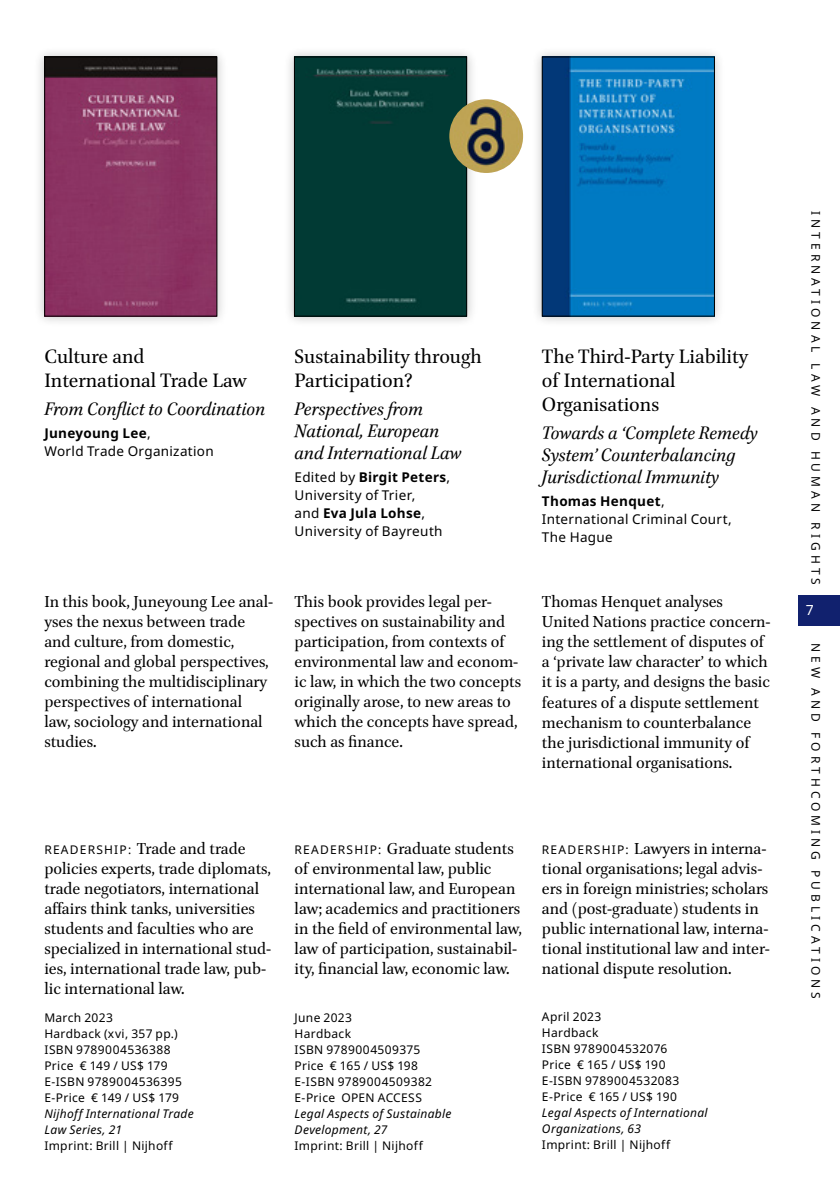
<style>
.page{position:relative;width:840px;height:1191px;background:#fff}
.page>*{position:absolute;margin:0;border:0;box-sizing:border-box;transform-origin:0 0}
.t1{font:22px/24px "Brill";color:#000}
.t2{font:italic 20px/22px "Brill";color:#000}
.t3{font:18px/20px "Brill";color:#000}
.t4{font:14px "Noto Sans";color:#fff}
.t5{font:13.6px/18px "Noto Sans";letter-spacing:.025em;color:#000}
.t6{font:12px/16px "Noto Sans";letter-spacing:.03em;color:#000}
.t7{font:italic 12px/16px "Noto Sans";letter-spacing:.025em;color:#000}
.t8{font:12px "Noto Sans";letter-spacing:.335em;color:#000}
.t9{font:12px "Noto Sans";letter-spacing:.325em;color:#000}
.s1{font-weight:700}
.s2{font-family:"Noto Sans";font-size:12px}
</style>
<div class="page">
<div style="left:797px;top:595px;width:42px;height:31px;background:#11216e"></div>
<div style="left:530px;top:46px;width:195px;height:281px;background:#000;opacity:.24"></div>
<img style="left:543px;top:59px;width:169px;height:255px">
<div style="left:541px;top:57px;width:173px;height:259px;border:1px solid #000"></div>
<div style="left:33px;top:46px;width:195px;height:281px;background:#000;opacity:.24"></div>
<img style="left:46px;top:59px;width:169px;height:255px">
<div style="left:44px;top:57px;width:173px;height:259px;border:1px solid #000"></div>
<div style="left:283px;top:46px;width:194px;height:281px;background:#000;opacity:.24"></div>
<div style="left:296px;top:59px;width:168px;height:255px;background:#013a34"></div>
<div style="left:294px;top:57px;width:172px;height:259px;border:1px solid #000"></div>
<img style="left:449px;top:99px;width:74px;height:74px;border-radius:37px">
<p class="t1" style="left:44px;top:345px;width:204px">Culture and<br>International Trade Law</p>
<p class="t2" style="left:44px;top:398px;width:222px">From Conflict to Coordination</p>
<p class="t5" style="left:44px;top:424px;width:171px"><span class="s1">Juneyoung Lee</span>,<br>World Trade Organization</p>
<p class="t3" style="left:44px;top:593px;width:230px">In this book, Juneyoung Lee anal&shy;yses the nexus between trade and culture, from domestic, regional and global perspectives, combining the multidisciplinary perspectives of international<br>law, sociology and international studies.</p>
<p class="t1" style="left:294px;top:345px;width:188px">Sustainability through<br>Participation?</p>
<p class="t2" style="left:294px;top:398px;width:169px">Perspectives from<br>National, European and International Law</p>
<p class="t5" style="left:294px;top:468px;width:157px">Edited by <span class="s1">Birgit Peters</span>,<br>University of Trier,<br>and <span class="s1">Eva Jula Lohse</span>,<br>University of Bayreuth</p>
<p class="t1" style="left:541px;top:345px;width:208px">The Third-Party Liability of International<br>Organisations</p>
<p class="t2" style="left:541px;top:422px;width:217px">Towards a ‘Complete Remedy<br>System’ Counterbalancing<br>Jurisdictional Immunity</p>
<p class="t5" style="left:541px;top:492px;width:191px"><span class="s1">Thomas Henquet</span>,<br>International Criminal Court,<br>The Hague</p>
<p class="t3" style="left:294px;top:593px;width:228px">This book provides legal per&shy;spectives on sustainability and participation, from contexts of environmental law and econom&shy;ic law, in which the two concepts originally arose, to new areas to which the concepts have spread, such as finance.</p>
<p class="t3" style="left:541px;top:593px;width:230px">Thomas Henquet analyses<br>United Nations practice concern&shy;ing the settlement of disputes of a ‘private law character’ to which it is a party, and designs the basic features of a dispute settlement mechanism to counterbalance the jurisdictional immunity of international organisations.</p>
<p class="t3" style="left:44px;top:839px;width:228px"><span class="s2">READERSHIP:</span> Trade and trade policies experts, trade diplomats, trade negotiators, international affairs think tanks, universities students and faculties who are specialized in international stud&shy;ies, international trade law, pub&shy;lic international law.</p>
<p class="t6" style="left:44px;top:1009px;width:139px">March 2023<br>Hardback (xvi, 357 pp.)<br>ISBN 9789004536388<br>Price € 149 / US$ 179<br>E-ISBN 9789004536395<br>E-Price € 149 / US$ 179</p>
<p class="t7" style="left:44px;top:1105px;width:151px">Nijhoff International Trade<br>Law Series, 21</p>
<p class="t6" style="left:44px;top:1137px;width:130px">Imprint: Brill | Nijhoff</p>
<p class="t3" style="left:294px;top:839px;width:229px"><span class="s2">READERSHIP:</span> Graduate students of environmental law, public international law, and European law; academics and practitioners in the field of environmental law, law of participation, sustainabil&shy;ity, financial law, economic law.</p>
<p class="t6" style="left:294px;top:1009px;width:139px">June 2023<br>Hardback<br>ISBN 9789004509375<br>Price € 165 / US$ 198<br>E-ISBN 9789004509382<br>E-Price OPEN ACCESS</p>
<p class="t7" style="left:294px;top:1105px;width:158px">Legal Aspects of Sustainable<br>Development, 27</p>
<p class="t6" style="left:294px;top:1137px;width:130px">Imprint: Brill | Nijhoff</p>
<p class="t3" style="left:541px;top:839px;width:229px"><span class="s2">READERSHIP:</span> Lawyers in interna&shy;tional organisations; legal advis&shy;ers in foreign ministries; scholars and (post-graduate) students in public international law, interna&shy;tional institutional law and inter&shy;national dispute resolution.</p>
<p class="t6" style="left:541px;top:1008px;width:139px">April 2023<br>Hardback<br>ISBN 9789004532076<br>Price € 165 / US$ 190<br>E-ISBN 9789004532083<br>E-Price € 165 / US$ 190</p>
<p class="t7" style="left:541px;top:1104px;width:167px">Legal Aspects of International<br>Organizations, 63</p>
<p class="t6" style="left:541px;top:1136px;width:130px">Imprint: Brill | Nijhoff</p>
<p class="t8" style="left:823px;top:211px;width:375px;rotate:90deg">INTERNATIONAL LAW AND HUMAN RIGHTS</p>
<p class="t4" style="left:805px;top:601px;width:10px">7</p>
<p class="t9" style="left:823px;top:643px;width:358px;rotate:90deg">NEW AND FORTHCOMING PUBLICATIONS</p>
</div>
